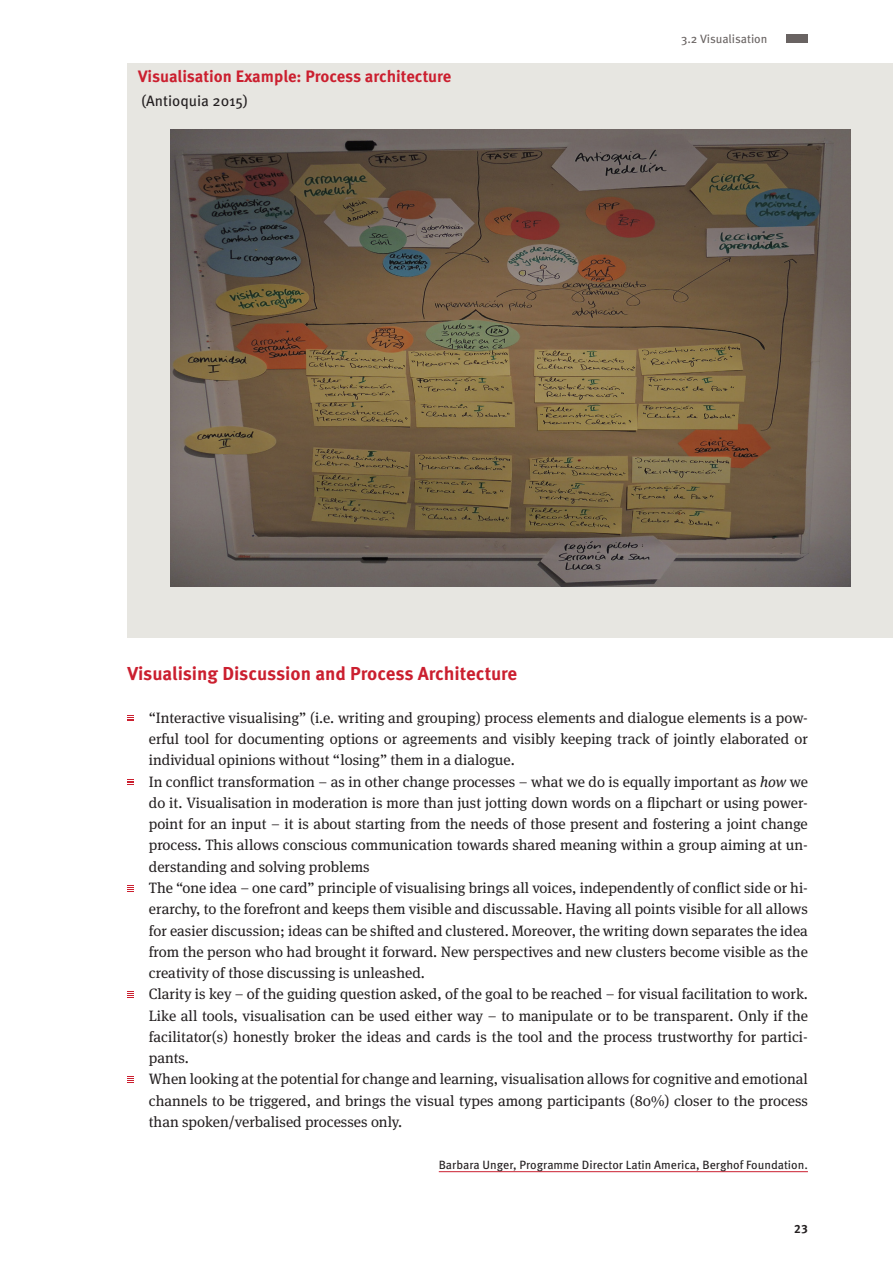
<style>
.page{position:relative;width:893px;height:1263px;background:#fff}
.page>*{position:absolute;margin:0;border:0;box-sizing:border-box;transform-origin:0 0}
.t1{font:700 18.75px "Meta Pro";letter-spacing:-.005em;color:#cb1f2f}
.t2{font:700 16.5px "Meta Pro";letter-spacing:-.005em;color:#cb1f2f}
.t3{font:15px/21.3px "Meta Serif Pro";color:#231f20}
.t4{font:15px "Meta Pro";color:#231f20}
.t5{font:12px "Meta Pro";color:#231f20}
.t6{font:12px "Meta Pro";letter-spacing:-.005em;color:#696362}
.t7{font:700 12px "Meta Pro";color:#231f20}
.s1{font-style:italic}
</style>
<div class="page">
<div style="left:787px;top:34px;width:21px;height:9px;background:#696362"></div>
<div style="left:128px;top:64px;width:765px;height:574px;background:#e7e6e1"></div>
<hr style="left:439px;top:1171px;width:369px;height:1px;background:#cb1f2f">
<svg style="left:128px;top:715px;width:6px;height:6px"></svg>
<svg style="left:128px;top:779px;width:6px;height:6px"></svg>
<svg style="left:128px;top:885px;width:6px;height:7px"></svg>
<svg style="left:128px;top:991px;width:6px;height:7px"></svg>
<svg style="left:128px;top:1076px;width:6px;height:7px"></svg>
<img style="left:170px;top:130px;width:680px;height:456px">
<p class="t2" style="left:138px;top:63px;width:315px">Visualisation Example: Process architecture</p>
<p class="t4" style="left:142px;top:90px;width:108px">(Antioquia 2015)</p>
<p class="t6" style="left:681px;top:29px;width:88px">3.2 Visualisation</p>
<p class="t1" style="left:128px;top:659px;width:391px">Visualising Discussion and Process Architecture</p>
<p class="t3" style="left:149px;top:706px;width:661px">“Interactive visualising” (i.e. writing and grouping) process elements and dialogue elements is a pow&shy;erful tool for documenting options or agreements and visibly keeping track of jointly elaborated or individual opinions without “losing” them in a dialogue.<br>In conflict transformation – as in other change processes – what we do is equally important as <span class="s1">how</span> we do it. Visualisation in moderation is more than just jotting down words on a flipchart or using power&shy;point for an input – it is about starting from the needs of those present and fostering a joint change process. This allows conscious communication towards shared meaning within a group aiming at un&shy;derstanding and solving problems<br>The “one idea – one card” principle of visualising brings all voices, independently of conflict side or hi&shy;erarchy, to the forefront and keeps them visible and discussable. Having all points visible for all allows for easier discussion; ideas can be shifted and clustered. Moreover, the writing down separates the idea from the person who had brought it forward. New perspectives and new clusters become visible as the creativity of those discussing is unleashed.<br>Clarity is key – of the guiding question asked, of the goal to be reached – for visual facilitation to work.<br>Like all tools, visualisation can be used either way – to manipulate or to be transparent. Only if the facilitator(s) honestly broker the ideas and cards is the tool and the process trustworthy for partici&shy;pants.<br>When looking at the potential for change and learning, visualisation allows for cognitive and emotional channels to be triggered, and brings the visual types among participants (80%) closer to the process than spoken/verbalised processes only.</p>
<p class="t5" style="left:439px;top:1156px;width:371px">Barbara Unger, Programme Director Latin America, Berghof Foundation.</p>
<p class="t7" style="left:794px;top:1220px;width:15px">23</p>
</div>
